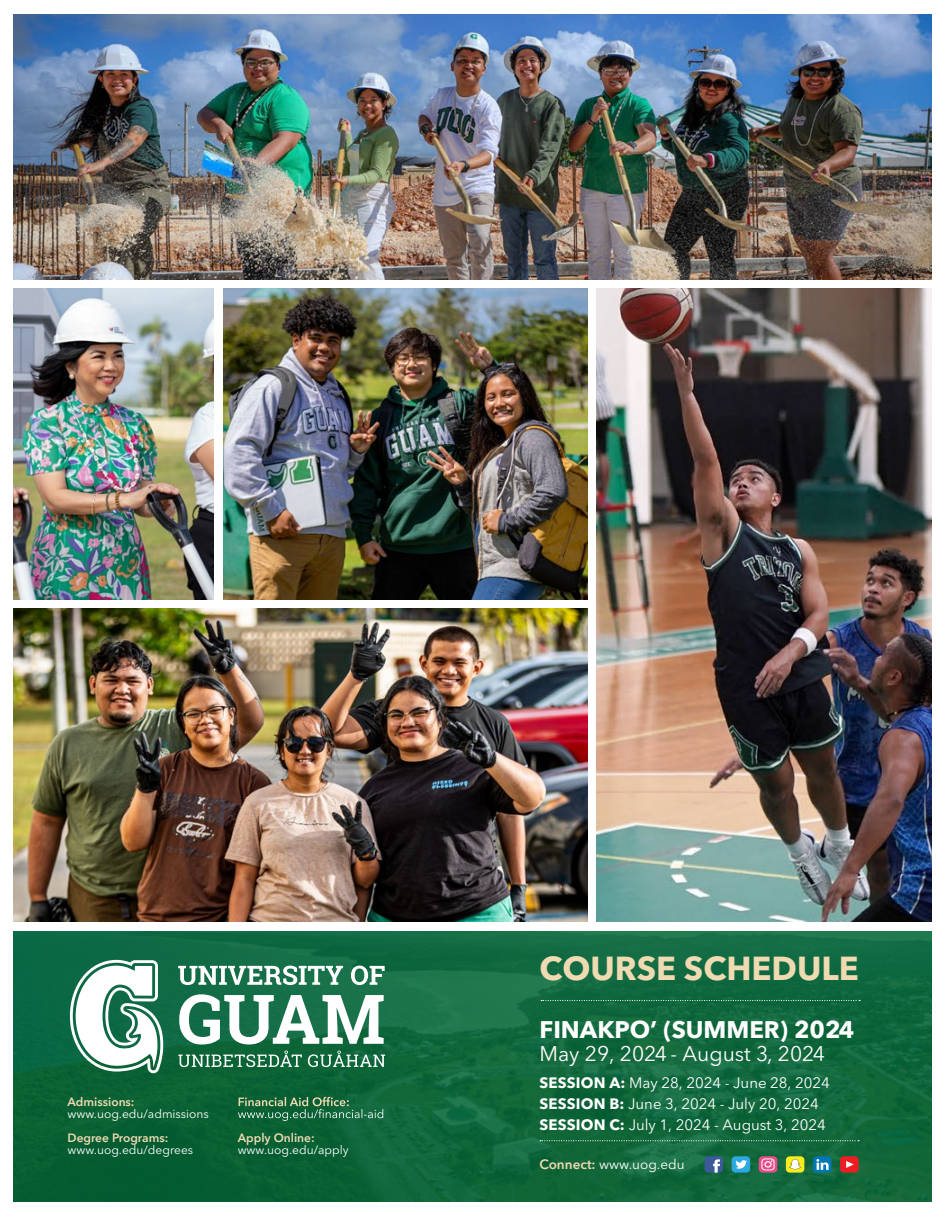
<style>
.page{position:relative;width:945px;height:1215px;background:#fff}
.page>*{position:absolute;margin:0;border:0;box-sizing:border-box;transform-origin:0 0}
.t1{font:700 33px "Avenir Next LT Pro";color:#efdab1}
.t2{font:700 24px "Avenir Next";color:#fff}
.t3{font:21px "Avenir Next LT Pro";color:#fff}
.t4{font:15px/21px "Avenir Next LT Pro";color:#fff}
.t5{font:13.5px "Avenir Next LT Pro";color:#fff}
.t6{font:12px "Avenir Next LT Pro";color:#fff}
.t7{font:600 12px "Avenir Next LT Pro";color:#efdab1}
.s1{font-weight:700}
.s2{font-weight:600;color:#efdab1}
</style>
<div class="page">
<svg style="left:14px;top:932px;width:918px;height:270px;background:#0f673c"></svg>
<svg style="left:178px;top:966px;width:165px;height:19px"></svg>
<svg style="left:351px;top:966px;width:34px;height:19px"></svg>
<svg style="left:179px;top:994px;width:205px;height:51px"></svg>
<svg style="left:178px;top:1051px;width:124px;height:16px;background:#4d8d6c"></svg>
<svg style="left:70px;top:960px;width:94px;height:113px"></svg>
<svg style="left:308px;top:1051px;width:77px;height:16px"></svg>
<svg style="left:541px;top:1000px;width:319px;height:1px"></svg>
<svg style="left:540px;top:1140px;width:319px;height:1px"></svg>
<svg style="left:238px;top:1097px;width:145px;height:24px;background:#347a51"></svg>
<div style="left:705px;top:1156px;width:18px;height:17px;background:#3b5a9a;border-radius:4px"></div>
<svg style="left:713px;top:1159px;width:7px;height:14px"></svg>
<div style="left:732px;top:1156px;width:18px;height:17px;background:#2da9e1;border-radius:4px"></div>
<svg style="left:735px;top:1160px;width:12px;height:9px"></svg>
<svg style="left:759px;top:1156px;width:18px;height:17px"></svg>
<svg style="left:761px;top:1158px;width:14px;height:12px"></svg>
<div style="left:786px;top:1156px;width:18px;height:17px;background:#f8ec1e;border-radius:4px"></div>
<svg style="left:789px;top:1159px;width:12px;height:11px"></svg>
<div style="left:813px;top:1156px;width:18px;height:17px;background:#0178b5;border-radius:4px"></div>
<svg style="left:816px;top:1159px;width:13px;height:11px"></svg>
<div style="left:840px;top:1156px;width:19px;height:17px;background:#ed1d24;border-radius:4px"></div>
<svg style="left:846px;top:1161px;width:8px;height:7px"></svg>
<img style="left:14px;top:14px;width:918px;height:265px">
<img style="left:597px;top:289px;width:335px;height:633px">
<img style="left:14px;top:609px;width:573px;height:313px">
<img style="left:223px;top:289px;width:364px;height:310px">
<img style="left:14px;top:289px;width:199px;height:310px">
<p class="t7" style="left:68px;top:1095px;width:69px">Admissions:</p>
<p class="t6" style="left:68px;top:1107px;width:143px">www.uog.edu/admissions</p>
<p class="t7" style="left:68px;top:1130px;width:102px">Degree Programs:</p>
<p class="t6" style="left:68px;top:1142px;width:127px">www.uog.edu/degrees</p>
<p class="t7" style="left:238px;top:1130px;width:79px">Apply Online:</p>
<p class="t6" style="left:238px;top:1142px;width:113px">www.uog.edu/apply</p>
<h1 class="t1" style="left:540px;top:949px;width:321px">COURSE SCHEDULE</h1>
<h2 class="t2" style="left:540px;top:1009px;width:316px">FINAKPO’ (SUMMER) 2024</h2>
<h3 class="t3" style="left:540px;top:1041px;width:287px">May 29, 2024 - August 3, 2024</h3>
<p class="t4" style="left:540px;top:1072px;width:292px"><span class="s1">SESSION A:</span> May 28, 2024 - June 28, 2024<br><span class="s1">SESSION B:</span> June 3, 2024 - July 20, 2024<br><span class="s1">SESSION C:</span> July 1, 2024 - August 3, 2024</p>
<p class="t5" style="left:540px;top:1156px;width:147px"><span class="s2">Connect:</span> www.uog.edu</p>
</div>
